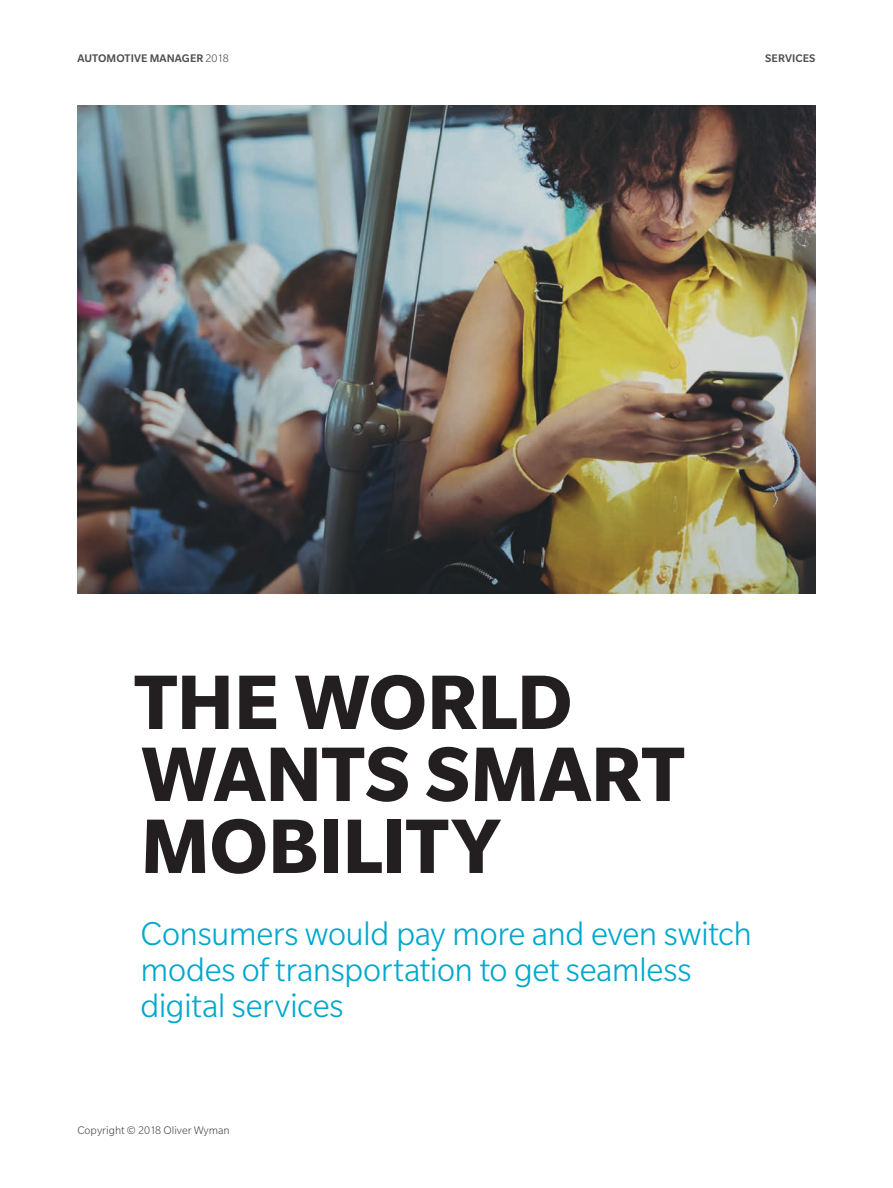
<style>
.page{position:relative;width:893px;height:1188px;background:#fff}
.page>*{position:absolute;margin:0;border:0;box-sizing:border-box;transform-origin:0 0}
.Heading1{font:700 84px/72px "Slate Pro";color:#231f20}
.Heading1-2{font:300 36px/36px "Slate Pro";letter-spacing:-.015em;color:#00a8cc}
.t1{font:500 12px "Slate Pro";letter-spacing:.01em;color:#4d4e50}
.t2{font:300 12px "Slate Pro";color:#4d4e50}
.s1{font-weight:300}
</style>
<div class="page">
<img style="left:77px;top:105px;width:738px;height:489px">
<p class="t1" style="left:78px;top:52px;width:153px">AUTOMOTIVE MANAGER <span class="s1">2018</span></p>
<p class="t1" style="left:765px;top:52px;width:52px">SERVICES</p>
<p class="Heading1" style="left:134px;top:665px;width:552px">THE WORLD<br>WANTS SMART<br>MOBILITY</p>
<p class="Heading1-2" style="left:140px;top:915px;width:613px">Consumers would pay more and even switch modes of transportation to get seamless digital services</p>
<p class="t2" style="left:77px;top:1124px;width:154px">Copyright © 2018 Oliver Wyman</p>
</div>
